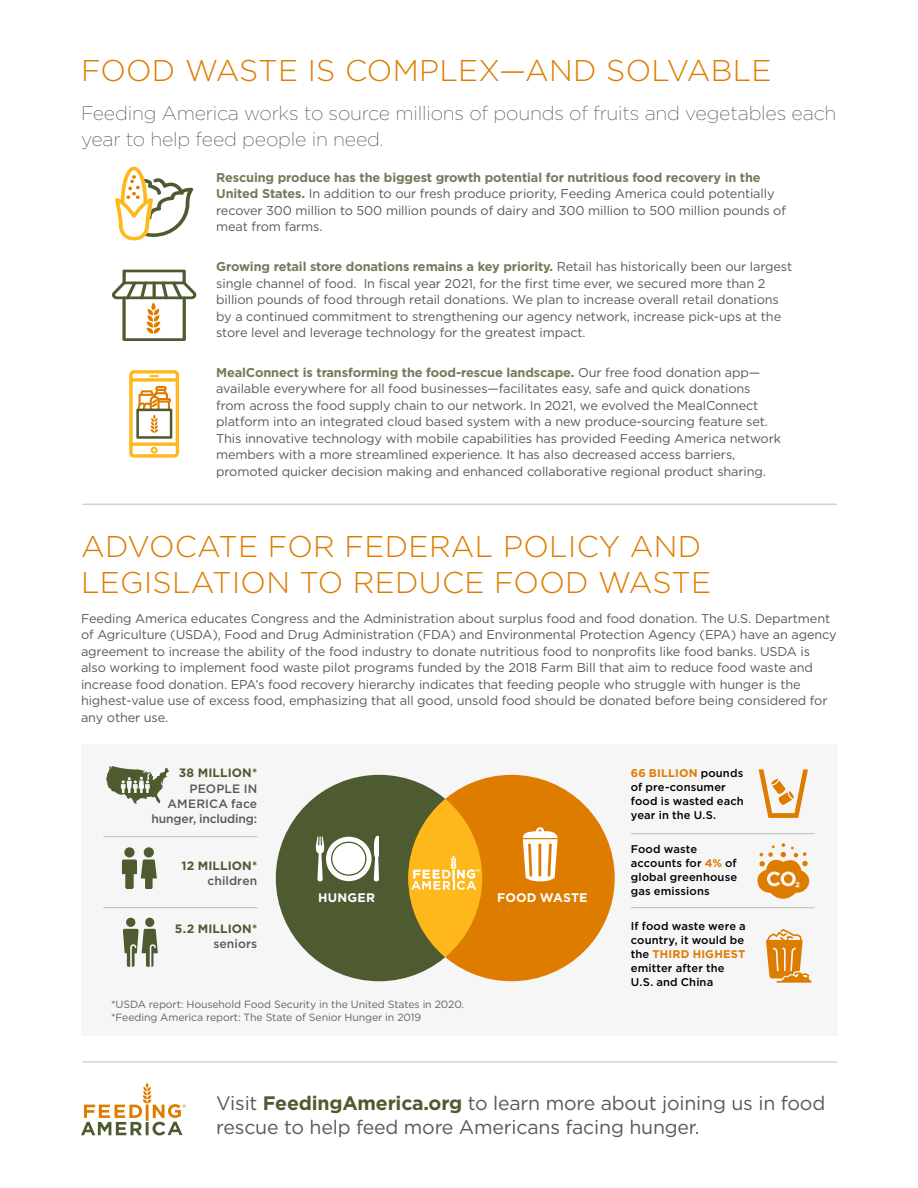
<style>
.page{position:relative;width:918px;height:1188px;background:#fff}
.page>*{position:absolute;margin:0;border:0;box-sizing:border-box;transform-origin:0 0}
.t1{font:300 30px/36px "Gotham";letter-spacing:.01em;color:#de7c00}
.t2{font:19.5px/24px "Gotham";letter-spacing:-.01em;color:#58595b}
.t3{font:200 19.5px/25.5px "Gotham";letter-spacing:-.01em;color:#58595b}
.t4{font:12.75px/16.5px "Gotham";letter-spacing:-.01em;color:#58595b}
.t5{font:700 12.45px "Gotham";letter-spacing:.01em;color:#fff}
.t6{font:500 12.15px/15.1px "Gotham";letter-spacing:.005em;color:#58595b;text-align:right}
.t7{font:700 12.15px "Gotham";letter-spacing:.01em;color:#4e5b31}
.t8{font:500 11.25px/14px "Gotham";letter-spacing:.01em;color:#000}
.t9{font:10.5px/13.5px "Gotham";letter-spacing:-.01em;color:#5c656d}
.s1{font-weight:700;color:#717c5a}
.s2{font-weight:700;color:#de7c00}
.s3{font-weight:700;color:#4e5b31}
</style>
<div class="page">
<svg style="left:81px;top:1083px;width:105px;height:52px"></svg>
<hr style="left:82px;top:1062px;width:755px;height:1px;background:#bcbec0">
<hr style="left:82px;top:504px;width:755px;height:1px;background:#bcbec0">
<svg style="left:115px;top:167px;width:78px;height:73px"></svg>
<svg style="left:112px;top:270px;width:85px;height:71px"></svg>
<svg style="left:129px;top:370px;width:50px;height:88px"></svg>
<div style="left:81px;top:745px;width:756px;height:291px;background:#f6f6f6"></div>
<div style="left:276px;top:775px;width:206px;height:206px;background:#4e5b31;border-radius:50%"></div>
<div style="left:408px;top:775px;width:207px;height:206px;background:#de7c00;border-radius:50%"></div>
<svg style="left:408px;top:799px;width:74px;height:158px;background:#eeac1b"></svg>
<svg style="left:315px;top:836px;width:64px;height:46px"></svg>
<svg style="left:522px;top:827px;width:36px;height:54px"></svg>
<svg style="left:411px;top:856px;width:68px;height:34px;background:#ffca58"></svg>
<hr style="left:631px;top:833px;width:183px;height:1px;background:#bcbec0">
<hr style="left:631px;top:907px;width:183px;height:1px;background:#bcbec0">
<svg style="left:766px;top:929px;width:46px;height:54px"></svg>
<svg style="left:759px;top:769px;width:49px;height:49px"></svg>
<svg style="left:757px;top:843px;width:53px;height:56px"></svg>
<hr style="left:103px;top:836px;width:155px;height:1px;background:#bcbec0">
<hr style="left:103px;top:907px;width:155px;height:1px;background:#bcbec0">
<svg style="left:106px;top:766px;width:63px;height:38px"></svg>
<svg style="left:122px;top:847px;width:35px;height:42px"></svg>
<svg style="left:123px;top:918px;width:35px;height:49px"></svg>
<h1 class="t1" style="left:81px;top:52px;width:692px">FOOD WASTE IS COMPLEX—AND SOLVABLE</h1>
<h2 class="t3" style="left:81px;top:100px;width:757px">Feeding America works to source millions of pounds of fruits and vegetables each year to help feed people in need.</h2>
<p class="t4" style="left:216px;top:169px;width:571px"><span class="s1">Rescuing produce has the biggest growth potential for nutritious food recovery in the United States.</span> In addition to our fresh produce priority, Feeding America could potentially recover 300 million to 500 million pounds of dairy and 300 million to 500 million pounds of meat from farms.</p>
<p class="t4" style="left:216px;top:258px;width:578px"><span class="s1">Growing retail store donations remains a key priority.</span> Retail has historically been our largest single channel of food. In fiscal year 2021, for the first time ever, we secured more than 2 billion pounds of food through retail donations. We plan to increase overall retail donations by a continued commitment to strengthening our agency network, increase pick-ups at the store level and leverage technology for the greatest impact.</p>
<p class="t4" style="left:216px;top:364px;width:566px"><span class="s1">MealConnect is transforming the food-rescue landscape.</span> Our free food donation app— available everywhere for all food businesses—facilitates easy, safe and quick donations from across the food supply chain to our network. In 2021, we evolved the MealConnect platform into an integrated cloud based system with a new produce-sourcing feature set.<br>This innovative technology with mobile capabilities has provided Feeding America network members with a more streamlined experience. It has also decreased access barriers, promoted quicker decision making and enhanced collaborative regional product sharing.</p>
<h1 class="t1" style="left:81px;top:527px;width:632px">ADVOCATE FOR FEDERAL POLICY AND<br>LEGISLATION TO REDUCE FOOD WASTE</h1>
<p class="t4" style="left:81px;top:610px;width:757px">Feeding America educates Congress and the Administration about surplus food and food donation. The U.S. Department of Agriculture (USDA), Food and Drug Administration (FDA) and Environmental Protection Agency (EPA) have an agency agreement to increase the ability of the food industry to donate nutritious food to nonprofits like food banks. USDA is also working to implement food waste pilot programs funded by the 2018 Farm Bill that aim to reduce food waste and increase food donation. EPA’s food recovery hierarchy indicates that feeding people who struggle with hunger is the highest-value use of excess food, emphasizing that all good, unsold food should be donated before being considered for any other use.</p>
<p class="t7" style="left:179px;top:765px;width:80px">38 MILLION*</p>
<p class="t6" style="left:151px;top:781px;width:107px">PEOPLE IN<br>AMERICA face hunger, including:</p>
<p class="t7" style="left:182px;top:858px;width:77px">12 MILLION*</p>
<p class="t6" style="left:207px;top:873px;width:51px">children</p>
<p class="t7" style="left:175px;top:920px;width:84px">5.2 MILLION*</p>
<p class="t6" style="left:213px;top:936px;width:45px">seniors</p>
<p class="t5" style="left:318px;top:889px;width:58px">HUNGER</p>
<p class="t5" style="left:497px;top:889px;width:92px">FOOD WASTE</p>
<p class="t9" style="left:111px;top:997px;width:354px">*USDA report: Household Food Security in the United States in 2020. *Feeding America report: The State of Senior Hunger in 2019</p>
<p class="t8" style="left:631px;top:766px;width:114px"><span class="s2">66 BILLION</span> pounds of pre-consumer food is wasted each year in the U.S.</p>
<p class="t8" style="left:631px;top:842px;width:108px">Food waste accounts for <span class="s2">4%</span> of global greenhouse gas emissions</p>
<p class="t8" style="left:631px;top:919px;width:116px">If food waste were a country, it would be the <span class="s2">THIRD HIGHEST </span>emitter after the<br>U.S. and China</p>
<h2 class="t2" style="left:216px;top:1091px;width:611px">Visit <span class="s3">FeedingAmerica.org</span> to learn more about joining us in food rescue to help feed more Americans facing hunger.</h2>
</div>
